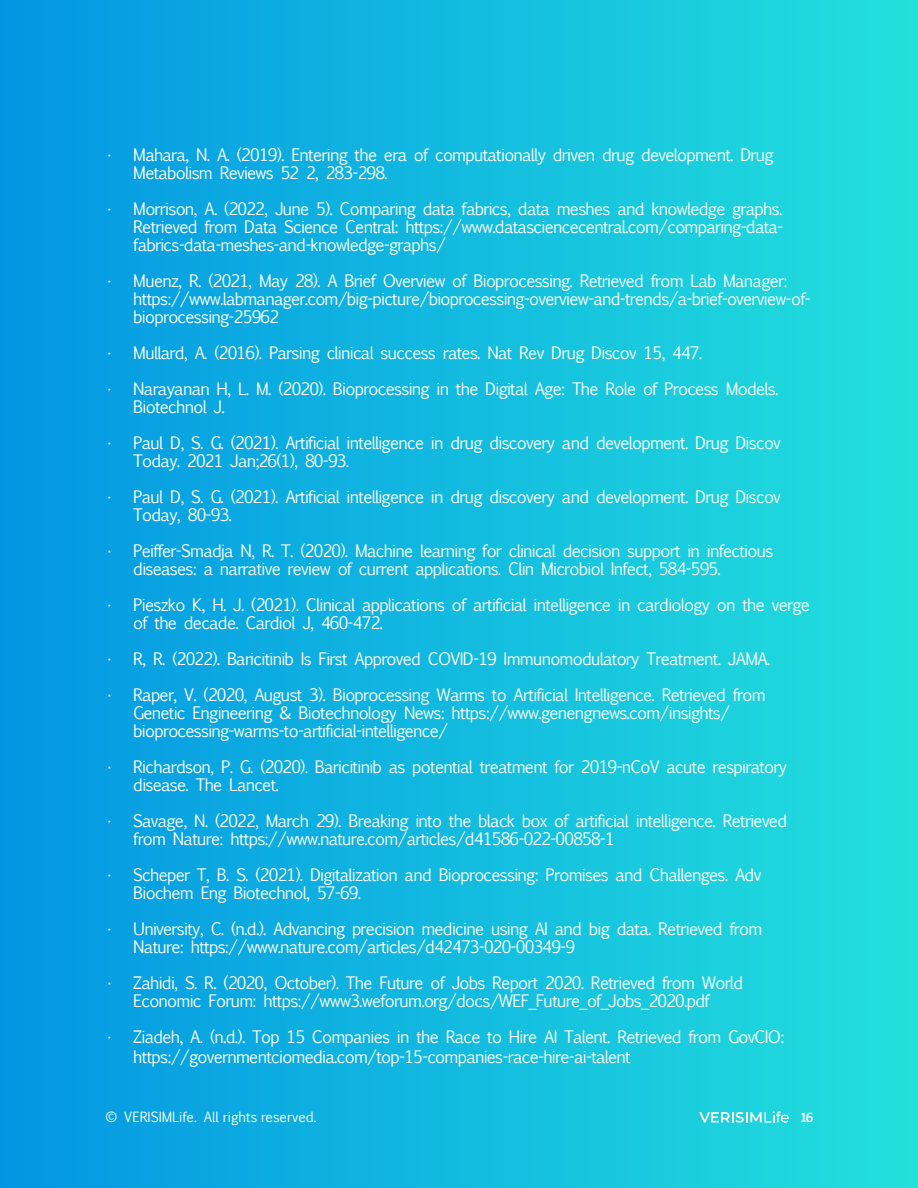
<style>
.page{position:relative;width:918px;height:1188px;background:#fff}
.page>*{position:absolute;margin:0;border:0;box-sizing:border-box;transform-origin:0 0}
.t1{font:16.5px/18px "Euphemia UCAS";letter-spacing:-.045em;color:#fff}
.t2{font:13.5px "Euphemia UCAS";color:#fff}
.t3{font:700 12px "Euphemia UCAS";color:#fff}
</style>
<div class="page">
<div style="left:0;top:0;width:918px;height:1188px;background:linear-gradient(to right,#0395e2,#23e0dc)"></div>
<svg style="left:699px;top:1111px;width:90px;height:12px"></svg>
<p class="t1" style="left:133px;top:146px;width:642px;text-indent:-27px">• Mahara, N. A. (2019). Entering the era of computationally driven drug development. Drug<br>Metabolism Reviews 52 2, 283-298.</p>
<p class="t1" style="left:133px;top:200px;width:652px;text-align:justify;text-indent:-27px">• Morrison, A. (2022, June 5). Comparing data fabrics, data meshes and knowledge graphs.<br>Retrieved from Data Science Central: https://www.datasciencecentral.com/comparing-data&shy;fabrics-data-meshes-and-knowledge-graphs/</p>
<p class="t1" style="left:133px;top:272px;width:679px;text-indent:-27px">• Muenz, R. (2021, May 28). A Brief Overview of Bioprocessing. Retrieved from Lab Manager: https://www.labmanager.com/big-picture/bioprocessing-overview-and-trends/a-brief-overview-of&shy;bioprocessing-25962</p>
<p class="t1" style="left:106px;top:344px;width:597px">• Mullard, A. (2016). Parsing clinical success rates. Nat Rev Drug Discov 15, 447.</p>
<p class="t1" style="left:133px;top:380px;width:647px;text-indent:-27px">• Narayanan H, L. M. (2020). Bioprocessing in the Digital Age: The Role of Process Models.<br>Biotechnol J.</p>
<p class="t1" style="left:133px;top:434px;width:649px;text-indent:-27px">• Paul D, S. G. (2021). Artificial intelligence in drug discovery and development. Drug Discov<br>Today. 2021 Jan;26(1), 80-93.</p>
<p class="t1" style="left:133px;top:488px;width:649px;text-indent:-27px">• Paul D, S. G. (2021). Artificial intelligence in drug discovery and development. Drug Discov<br>Today, 80-93.</p>
<p class="t1" style="left:133px;top:542px;width:642px;text-indent:-27px">• Peiffer-Smadja N, R. T. (2020). Machine learning for clinical decision support in infectious diseases: a narrative review of current applications. Clin Microbiol Infect, 584-595.</p>
<p class="t1" style="left:133px;top:596px;width:678px;text-indent:-27px">• Pieszko K, H. J. (2021). Clinical applications of artificial intelligence in cardiology on the verge of the decade. Cardiol J, 460-472.</p>
<p class="t1" style="left:106px;top:650px;width:666px">• R, R. (2022). Baricitinib Is First Approved COVID-19 Immunomodulatory Treatment. JAMA.</p>
<p class="t1" style="left:133px;top:686px;width:634px;text-indent:-27px">• Raper, V. (2020, August 3). Bioprocessing Warms to Artificial Intelligence. Retrieved from<br>Genetic Engineering &amp; Biotechnology News: https://www.genengnews.com/insights/ bioprocessing-warms-to-artificial-intelligence/</p>
<p class="t1" style="left:133px;top:758px;width:655px;text-indent:-27px">• Richardson, P. G. (2020). Baricitinib as potential treatment for 2019-nCoV acute respiratory disease. The Lancet.</p>
<p class="t1" style="left:133px;top:812px;width:655px;text-indent:-27px">• Savage, N. (2022, March 29). Breaking into the black box of artificial intelligence. Retrieved from Nature: https://www.nature.com/articles/d41586-022-00858-1</p>
<p class="t1" style="left:133px;top:866px;width:630px;text-indent:-27px">• Scheper T, B. S. (2021). Digitalization and Bioprocessing: Promises and Challenges. Adv<br>Biochem Eng Biotechnol, 57-69.</p>
<p class="t1" style="left:133px;top:920px;width:631px;text-indent:-27px">• University, C. (n.d.). Advancing precision medicine using AI and big data. Retrieved from<br>Nature: https://www.nature.com/articles/d42473-020-00349-9</p>
<p class="t1" style="left:106px;top:974px;width:638px;text-align:center">• Zahidi, S. R. (2020, October). The Future of Jobs Report 2020. Retrieved from World<br>Economic Forum: https://www3.weforum.org/docs/WEF_Future_of_Jobs_2020.pdf</p>
<p class="t1" style="left:133px;top:1027px;width:653px;line-height:19.8px;text-indent:-27px">• Ziadeh, A. (n.d.). Top 15 Companies in the Race to Hire AI Talent. Retrieved from GovCIO: https://governmentciomedia.com/top-15-companies-race-hire-ai-talent</p>
<p class="t2" style="left:106px;top:1107px;width:213px">© VERISIMLife. All rights reserved.</p>
<p class="t3" style="left:801px;top:1108px;width:14px">16</p>
</div>
